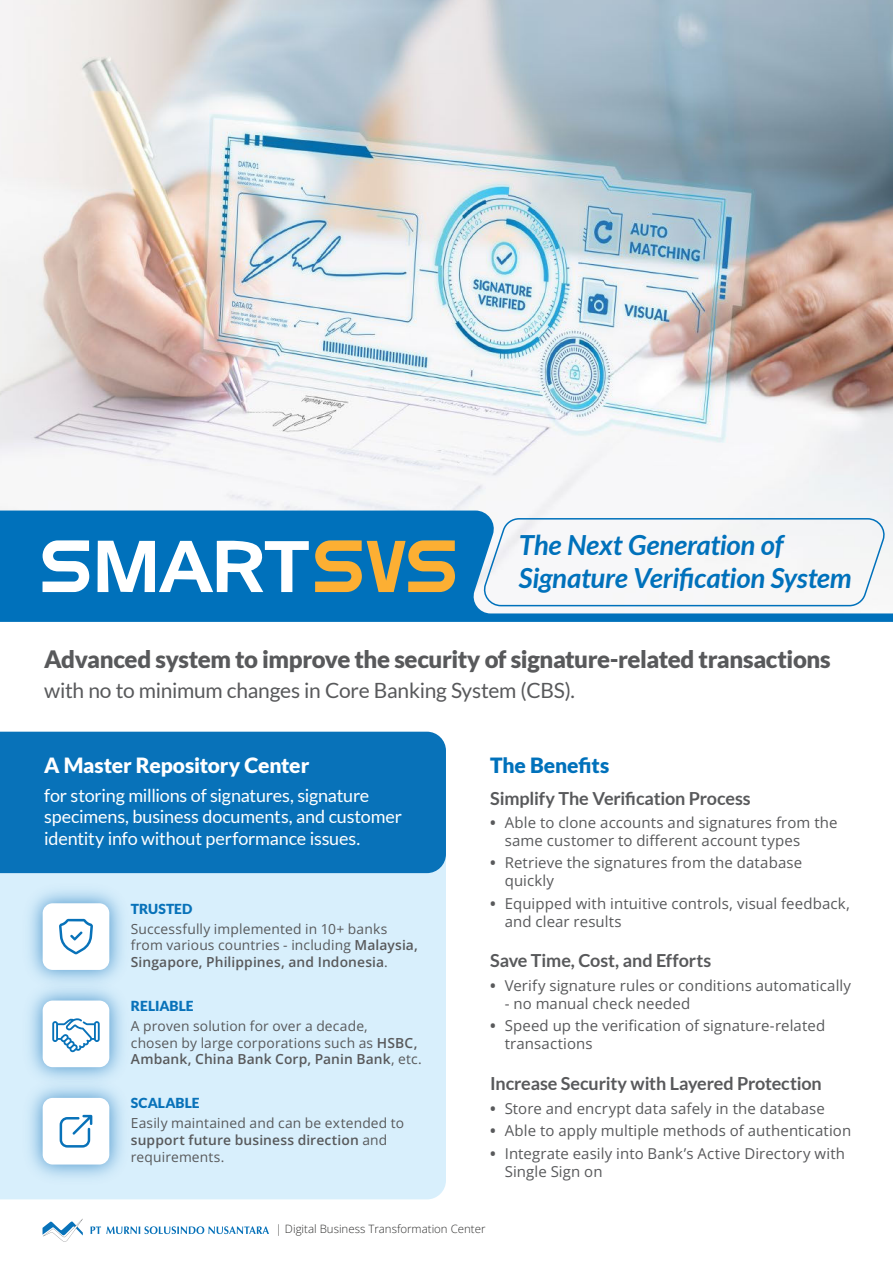
<style>
.page{position:relative;width:893px;height:1263px;background:#fff}
.page>*{position:absolute;margin:0;border:0;box-sizing:border-box;transform-origin:0 0}
.t1{font:italic 700 27.75px/33.3px "Lato";letter-spacing:-.01em;color:#0071bb}
.t2{font:900 24px "Lato";letter-spacing:-.02em;color:#58595b}
.t3{font:21px "Lato";letter-spacing:-.015em;color:#58595b}
.t4{font:900 21px "Lato";letter-spacing:-.005em;color:#fff}
.t5{font:900 21px "Lato";letter-spacing:-.005em;color:#0071bb}
.t6{font:18px/21.6px "Lato";letter-spacing:-.01em;color:#fff}
.t7{font:700 18px "Lato";letter-spacing:-.01em;color:#58595b}
.t8{font:15px/22.5px "Open Sans";letter-spacing:.005em;color:#58595b}
.t9{font:700 15px/22.5px "Open Sans";color:#58595b;text-align:justify}
.t10{font:13.8px/16.6px "Open Sans";letter-spacing:.01em;color:#58595b}
.t11{font:900 13.8px "Lato";letter-spacing:.005em;color:#0872b9}
.t12{font:300 11.4px "Open Sans";color:#30302f}
.s1{font-weight:600}
</style>
<div class="page">
<img style="left:0;top:0;width:893px;height:510px">
<svg style="left:91px;top:1226px;width:178px;height:8px"></svg>
<svg style="left:43px;top:1219px;width:40px;height:23px"></svg>
<div style="left:0;top:873px;width:446px;height:326px;background:#d8effc"></div>
<svg style="left:0;top:510px;width:893px;height:112px;background:#2585c4"></svg>
<svg style="left:480px;top:517px;width:408px;height:90px"></svg>
<div style="left:0;top:732px;width:446px;height:141px;background:#0872b9"></div>
<img style="left:17px;top:877px;width:118px;height:98px">
<div style="left:43px;top:903px;width:66px;height:67px;background:#fff;border-radius:10px"></div>
<img style="left:17px;top:975px;width:118px;height:97px">
<div style="left:43px;top:1000px;width:66px;height:67px;background:#fff;border-radius:10px"></div>
<img style="left:17px;top:1072px;width:118px;height:118px">
<div style="left:43px;top:1098px;width:66px;height:66px;background:#fff;border-radius:10px"></div>
<svg style="left:59px;top:919px;width:34px;height:35px"></svg>
<svg style="left:52px;top:1018px;width:48px;height:34px"></svg>
<svg style="left:60px;top:1115px;width:32px;height:32px"></svg>
<svg style="left:43px;top:540px;width:46px;height:52px"></svg>
<svg style="left:98px;top:540px;width:211px;height:52px"></svg>
<svg style="left:315px;top:540px;width:140px;height:52px;background:#8a936f"></svg>
<h1 class="t1" style="left:519px;top:530px;width:334px">The Next Generation of<br>Signature Verification System</h1>
<h2 class="t2" style="left:44px;top:649px;width:788px">Advanced system to improve the security of signature-related transactions</h2>
<h3 class="t3" style="left:44px;top:682px;width:532px">with no to minimum changes in Core Banking System (CBS).</h3>
<h3 class="t4" style="left:44px;top:756px;width:267px">A Master Repository Center</h3>
<p class="t6" style="left:44px;top:786px;width:359px">for storing millions of signatures, signature specimens, business documents, and customer identity info without performance issues.</p>
<p class="t11" style="left:131px;top:903px;width:63px">TRUSTED</p>
<p class="t10" style="left:131px;top:922px;width:288px">Successfully implemented in 10+ banks from various countries - including <span class="s1">Malaysia,<br>Singapore, Philippines, and Indonesia</span>.</p>
<p class="t11" style="left:131px;top:1000px;width:64px">RELIABLE</p>
<p class="t10" style="left:131px;top:1019px;width:292px">A proven solution for over a decade,<br>chosen by large corporations such as <span class="s1">HSBC,<br>Ambank, China Bank Corp, Panin Bank</span>, etc.</p>
<p class="t11" style="left:131px;top:1098px;width:70px">SCALABLE</p>
<p class="t10" style="left:131px;top:1116px;width:275px">Easily maintained and can be extended to <span class="s1">support future business direction</span> and requirements.</p>
<h3 class="t5" style="left:490px;top:753px;width:121px">The Benefits</h3>
<p class="t7" style="left:490px;top:788px;width:262px">Simplify The Verification Process</p>
<p class="t9" style="left:490px;top:811px;width:7px">ï</p>
<p class="t9" style="left:490px;top:852px;width:7px">ï</p>
<p class="t9" style="left:490px;top:892px;width:7px">ï</p>
<p class="t8" style="left:505px;top:815px;width:334px;line-height:18px">Able to clone accounts and signatures from the same customer to different account types</p>
<p class="t8" style="left:505px;top:855px;width:299px;line-height:18px">Retrieve the signatures from the database quickly</p>
<p class="t8" style="left:505px;top:896px;width:347px;line-height:18px">Equipped with intuitive controls, visual feedback, and clear results</p>
<p class="t7" style="left:490px;top:954px;width:223px">Save Time, Cost, and Efforts</p>
<p class="t9" style="left:490px;top:974px;width:7px">ï</p>
<p class="t9" style="left:490px;top:1014px;width:7px">ï</p>
<p class="t8" style="left:505px;top:975px;width:348px">Verify signature rules or conditions automatically</p>
<p class="t8" style="left:505px;top:993px;width:322px">- no manual check needed<br>Speed up the verification of signature-related</p>
<p class="t8" style="left:505px;top:1034px;width:89px">transactions</p>
<p class="t7" style="left:490px;top:1077px;width:333px">Increase Security with Layered Protection</p>
<p class="t9" style="left:490px;top:1097px;width:7px">ï ï ï</p>
<p class="t8" style="left:505px;top:1098px;width:348px">Store and encrypt data safely in the database<br>Able to apply multiple methods of authentication<br>Integrate easily into Bank’s Active Directory with</p>
<p class="t8" style="left:505px;top:1161px;width:99px">Single Sign on</p>
<p class="t12" style="left:276px;top:1224px;width:211px">| Digital Business Transformation Center</p>
</div>
